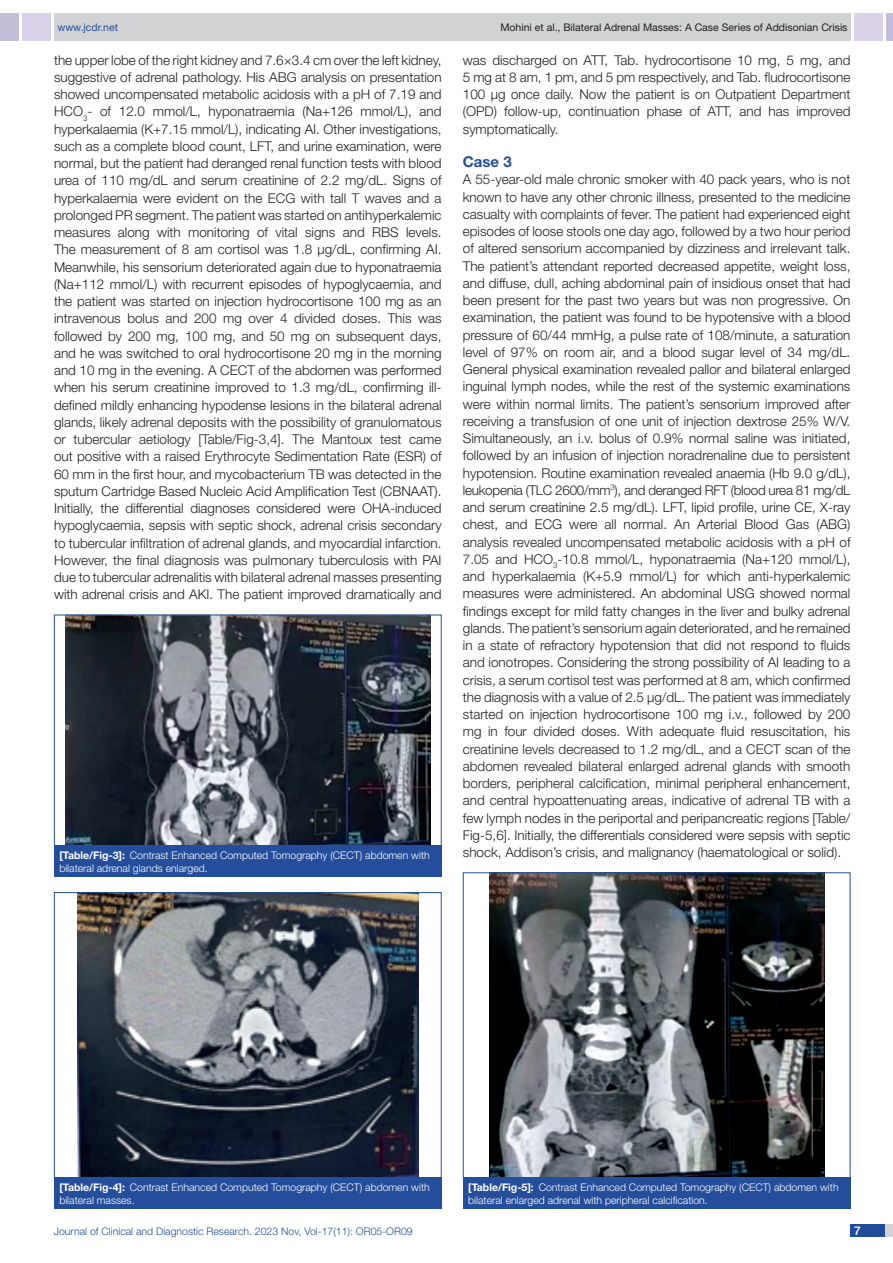
<style>
.page{position:relative;width:893px;height:1263px;background:#fff}
.page>*{position:absolute;margin:0;border:0;box-sizing:border-box;transform-origin:0 0}
.HEAD_2{font:700 15px "Helvetica Neue";color:#244e9b}
.Body_text{font:300 13.5px/17.2px "Helvetica Neue";color:#231f20;text-align:justify}
.t1{font:500 12px "Helvetica Neue";color:#fff}
.TABLE_FIG{font:300 10.5px/12.6px "Helvetica Neue";color:#fff}
.t2{font:300 10.5px "Helvetica Neue";color:#244e9b}
.t3{font:10.5px "Helvetica Neue";color:#231f20}
.t4{font:10.5px "Helvetica Neue";color:#244e9b}
.s1{font-weight:700}
</style>
<div class="page">
<div style="left:54px;top:13px;width:796px;height:28px;background:#d1d2d4"></div>
<div style="left:0;top:13px;width:19px;height:28px;background:#c2bed7"></div>
<div style="left:22px;top:13px;width:29px;height:28px;background:#d9d2e8"></div>
<div style="left:886px;top:13px;width:7px;height:28px;background:#c2bed7"></div>
<div style="left:854px;top:13px;width:29px;height:28px;background:#d9d2e8"></div>
<div style="left:850px;top:1224px;width:43px;height:13px;background:#d1d2d4"></div>
<div style="left:850px;top:1224px;width:35px;height:13px;background:#214c99"></div>
<img style="left:66px;top:617px;width:364px;height:227px">
<div style="left:54px;top:615px;width:388px;height:231px;border:1px solid #244e9b"></div>
<div style="left:54px;top:846px;width:388px;height:31px;background:#244e9b"></div>
<img style="left:77px;top:894px;width:341px;height:282px">
<div style="left:54px;top:892px;width:388px;height:286px;border:1px solid #244e9b"></div>
<div style="left:54px;top:1177px;width:388px;height:32px;background:#244e9b"></div>
<img style="left:489px;top:874px;width:335px;height:302px">
<div style="left:463px;top:872px;width:387px;height:306px;border:1px solid #244e9b"></div>
<div style="left:463px;top:1177px;width:387px;height:32px;background:#244e9b"></div>
<p class="t4" style="left:57px;top:21px;width:62px">www.jcdr.net</p>
<p class="t3" style="left:500px;top:21px;width:349px">Mohini et al., Bilateral Adrenal Masses: A Case Series of Addisonian Crisis</p>
<p class="Body_text" style="left:54px;top:51px;width:389px">the upper lobe of the right kidney and 7.6×3.4 cm over the left kidney, suggestive of adrenal pathology. His ABG analysis on presentation showed uncompensated metabolic acidosis with a pH of 7.19 and HCO<sub>3</sub>- of 12.0 mmol/L, hyponatraemia (Na+126 mmol/L), and hyperkalaemia (K+7.15 mmol/L), indicating AI. Other investigations, such as a complete blood count, LFT, and urine examination, were normal, but the patient had deranged renal function tests with blood urea of 110 mg/dL and serum creatinine of 2.2 mg/dL. Signs of hyperkalaemia were evident on the ECG with tall T waves and a prolonged PR segment. The patient was started on antihyperkalemic measures along with monitoring of vital signs and RBS levels.<br>The measurement of 8 am cortisol was 1.8 μg/dL, confirming AI.<br>Meanwhile, his sensorium deteriorated again due to hyponatraemia (Na+112 mmol/L) with recurrent episodes of hypoglycaemia, and the patient was started on injection hydrocortisone 100 mg as an intravenous bolus and 200 mg over 4 divided doses. This was followed by 200 mg, 100 mg, and 50 mg on subsequent days, and he was switched to oral hydrocortisone 20 mg in the morning and 10 mg in the evening. A CECT of the abdomen was performed when his serum creatinine improved to 1.3 mg/dL, confirming ill&shy;defined mildly enhancing hypodense lesions in the bilateral adrenal glands, likely adrenal deposits with the possibility of granulomatous or tubercular aetiology [Table/Fig-3,4]. The Mantoux test came out positive with a raised Erythrocyte Sedimentation Rate (ESR) of 60 mm in the first hour, and mycobacterium TB was detected in the sputum Cartridge Based Nucleic Acid Amplification Test (CBNAAT).<br>Initially, the differential diagnoses considered were OHA-induced hypoglycaemia, sepsis with septic shock, adrenal crisis secondary to tubercular infiltration of adrenal glands, and myocardial infarction.<br>However, the final diagnosis was pulmonary tuberculosis with PAI due to tubercular adrenalitis with bilateral adrenal masses presenting with adrenal crisis and AKI. The patient improved dramatically and</p>
<p class="TABLE_FIG" style="left:59px;top:849px;width:372px"><span class="s1">[Table/Fig-3]:</span> Contrast Enhanced Computed Tomography (CECT) abdomen with bilateral adrenal glands enlarged.</p>
<p class="Body_text" style="left:463px;top:51px;width:389px">was discharged on ATT, Tab. hydrocortisone 10 mg, 5 mg, and 5 mg at 8 am, 1 pm, and 5 pm respectively, and Tab. fludrocortisone 100 μg once daily. Now the patient is on Outpatient Department (OPD) follow-up, continuation phase of ATT, and has improved symptomatically.</p>
<p class="HEAD_2" style="left:463px;top:152px;width:50px">Case 3</p>
<p class="Body_text" style="left:463px;top:171px;width:389px">A 55-year-old male chronic smoker with 40 pack years, who is not known to have any other chronic illness, presented to the medicine casualty with complaints of fever. The patient had experienced eight episodes of loose stools one day ago, followed by a two hour period of altered sensorium accompanied by dizziness and irrelevant talk.<br>The patient’s attendant reported decreased appetite, weight loss, and diffuse, dull, aching abdominal pain of insidious onset that had been present for the past two years but was non progressive. On examination, the patient was found to be hypotensive with a blood pressure of 60/44 mmHg, a pulse rate of 108/minute, a saturation level of 97% on room air, and a blood sugar level of 34 mg/dL.<br>General physical examination revealed pallor and bilateral enlarged inguinal lymph nodes, while the rest of the systemic examinations were within normal limits. The patient’s sensorium improved after receiving a transfusion of one unit of injection dextrose 25% W/V.<br>Simultaneously, an i.v. bolus of 0.9% normal saline was initiated, followed by an infusion of injection noradrenaline due to persistent hypotension. Routine examination revealed anaemia (Hb 9.0 g/dL), leukopenia (TLC 2600/mm<sup>3</sup>), and deranged RFT (blood urea 81 mg/dL and serum creatinine 2.5 mg/dL). LFT, lipid profile, urine CE, X-ray chest, and ECG were all normal. An Arterial Blood Gas (ABG) analysis revealed uncompensated metabolic acidosis with a pH of 7.05 and HCO<sub>3</sub>-10.8 mmol/L, hyponatraemia (Na+120 mmol/L), and hyperkalaemia (K+5.9 mmol/L) for which anti-hyperkalemic measures were administered. An abdominal USG showed normal findings except for mild fatty changes in the liver and bulky adrenal glands. The patient’s sensorium again deteriorated, and he remained in a state of refractory hypotension that did not respond to fluids and ionotropes. Considering the strong possibility of AI leading to a crisis, a serum cortisol test was performed at 8 am, which confirmed the diagnosis with a value of 2.5 μg/dL. The patient was immediately started on injection hydrocortisone 100 mg i.v., followed by 200 mg in four divided doses. With adequate fluid resuscitation, his creatinine levels decreased to 1.2 mg/dL, and a CECT scan of the abdomen revealed bilateral enlarged adrenal glands with smooth borders, peripheral calcification, minimal peripheral enhancement, and central hypoattenuating areas, indicative of adrenal TB with a few lymph nodes in the periportal and peripancreatic regions [Table/ Fig-5,6]. Initially, the differentials considered were sepsis with septic shock, Addison’s crisis, and malignancy (haematological or solid).</p>
<p class="TABLE_FIG" style="left:59px;top:1181px;width:372px"><span class="s1">[Table/Fig-4]:</span> Contrast Enhanced Computed Tomography (CECT) abdomen with bilateral masses.</p>
<p class="TABLE_FIG" style="left:468px;top:1181px;width:372px"><span class="s1">[Table/Fig-5]:</span> Contrast Enhanced Computed Tomography (CECT) abdomen with bilateral enlarged adrenal with peripheral calcification.</p>
<p class="t2" style="left:54px;top:1225px;width:360px">Journal of Clinical and Diagnostic Research. 2023 Nov, Vol-17(11): OR05-OR09</p>
<p class="t1" style="left:854px;top:1223px;width:8px">7</p>
</div>
